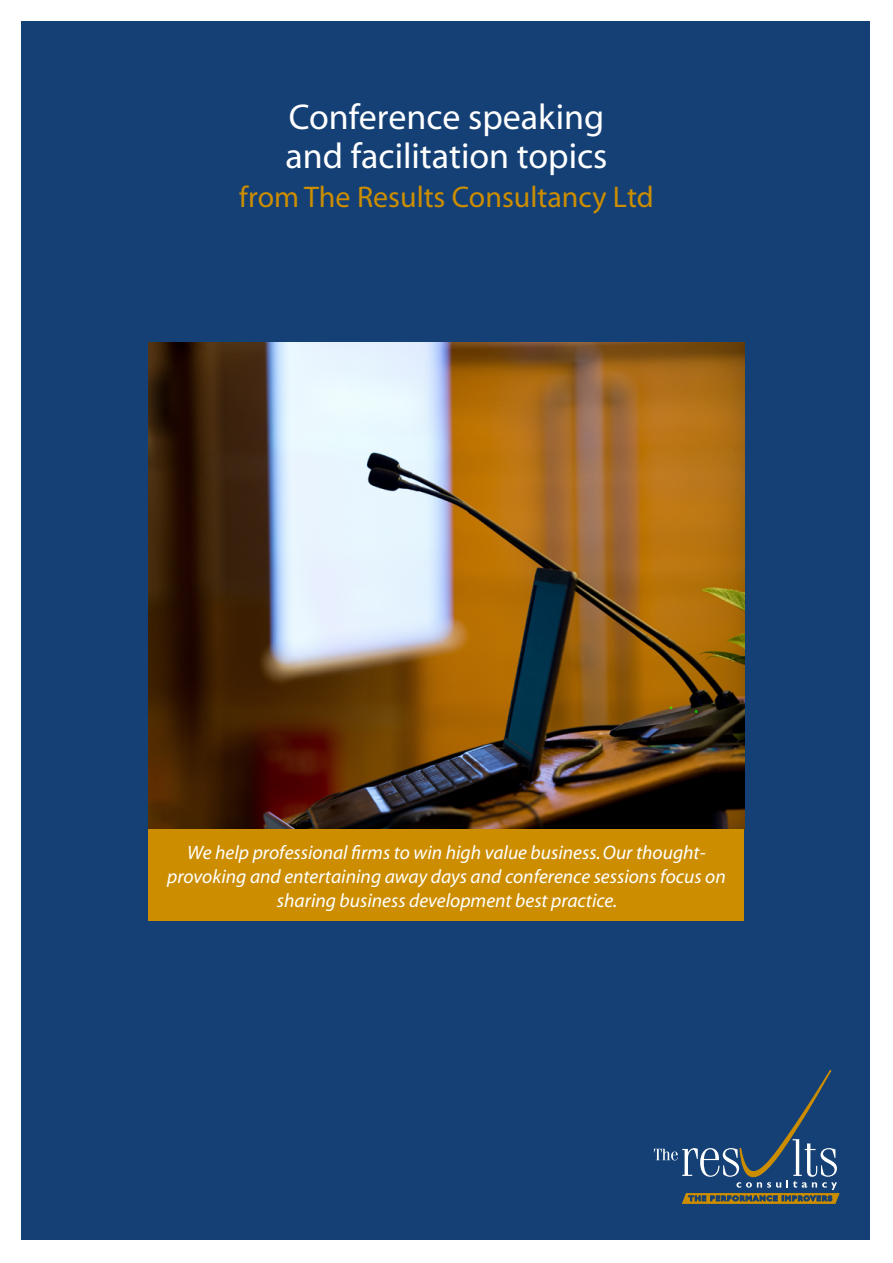
<style>
.page{position:relative;width:893px;height:1263px;background:#fff}
.page>*{position:absolute;margin:0;border:0;box-sizing:border-box;transform-origin:0 0}
.t1{font:36px/39px "Myriad";color:#fff}
.t2{font:30px "Myriad";color:#cc8e00}
.t3{font:italic 19.5px/24px "Myriad";color:#fff;text-align:center}
</style>
<div class="page">
<div style="left:21px;top:21px;width:849px;height:1219px;background:#144075"></div>
<img style="left:149px;top:342px;width:595px;height:487px">
<svg style="left:654px;top:1070px;width:185px;height:133px"></svg>
<div style="left:149px;top:829px;width:595px;height:92px;background:#cc8e00"></div>
<h1 class="t1" style="left:285px;top:99px;width:324px">Conference speaking and facilitation topics</h1>
<h2 class="t2" style="left:239px;top:182px;width:416px">from The Results Consultancy Ltd</h2>
<p class="t3" style="left:167px;top:841px;width:560px">We help professional firms to win high value business. Our thought&shy;provoking and entertaining away days and conference sessions focus on sharing business development best practice.</p>
</div>
